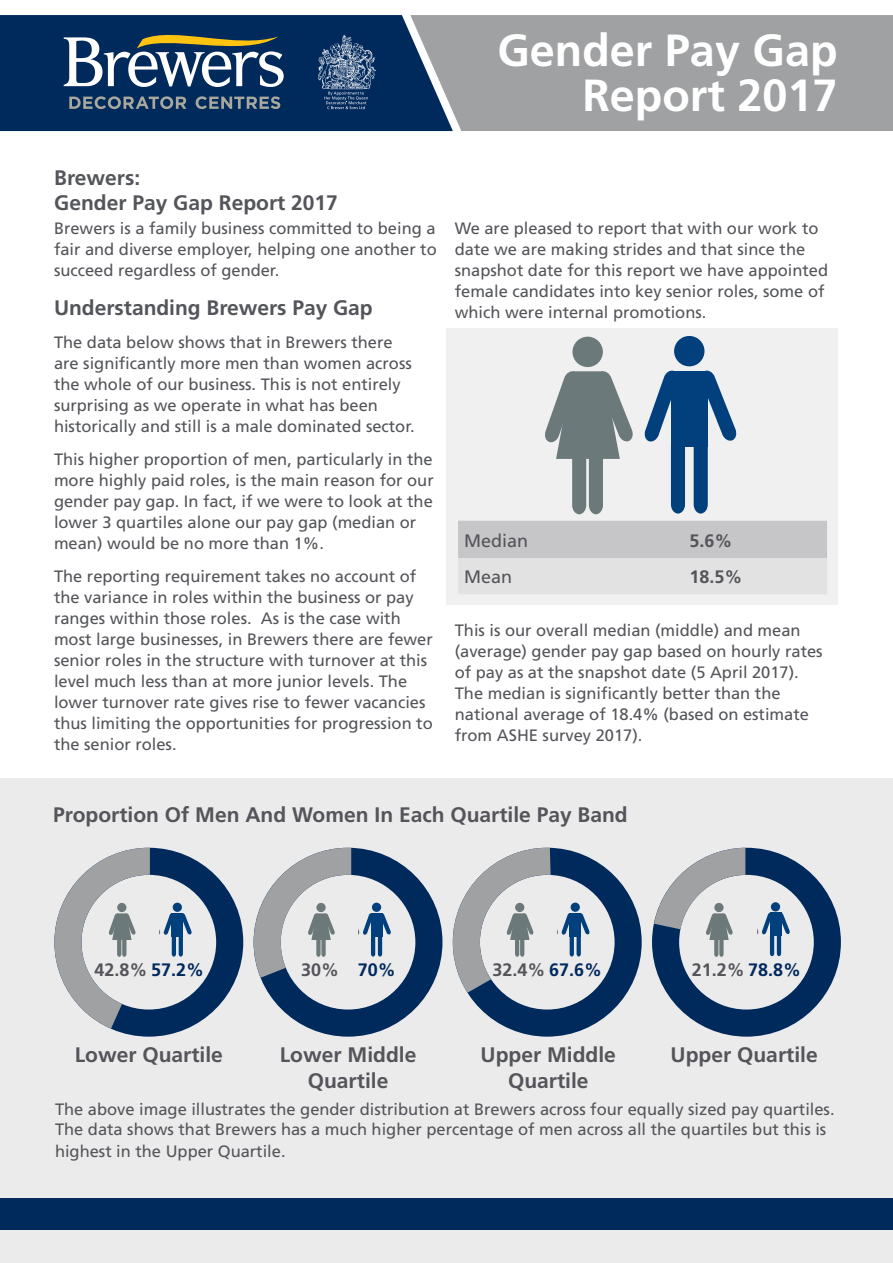
<style>
.page{position:relative;width:893px;height:1263px;background:#fff}
.page>*{position:absolute;margin:0;border:0;box-sizing:border-box;transform-origin:0 0}
.t1{font:700 45px "Frutiger";color:#fff}
.t2{font:700 21px/25.2px "Frutiger";color:#54555a;text-align:center}
.t3{font:700 18px "Frutiger";color:#54555a}
.t4{font:18px "Frutiger";color:#54555a}
.t5{font:700 18px "Frutiger";color:#00295c}
.t6{font:16.5px/21px "Frutiger";color:#54555a}
.s1{color:#00295c}
</style>
<div class="page">
<div style="left:446px;top:328px;width:391px;height:276px;background:#f1f0f1"></div>
<div style="left:0;top:15px;width:410px;height:116px;background:#00295c"></div>
<svg style="left:69px;top:96px;width:117px;height:13px;background:#4c6279"></svg>
<svg style="left:196px;top:96px;width:84px;height:13px"></svg>
<svg style="left:64px;top:31px;width:220px;height:56px"></svg>
<img style="left:318px;top:34px;width:59px;height:56px">
<svg style="left:324px;top:92px;width:44px;height:17px"></svg>
<div style="left:410px;top:15px;width:483px;height:116px;background:#9fa1a3"></div>
<div style="left:572px;top:337px;width:31px;height:30px;background:#6c797a;border-radius:50%"></div>
<svg style="left:545px;top:371px;width:88px;height:143px"></svg>
<svg style="left:644px;top:370px;width:41px;height:144px"></svg>
<svg style="left:694px;top:370px;width:42px;height:144px"></svg>
<div style="left:674px;top:336px;width:30px;height:30px;background:#01407c;border-radius:50%"></div>
<div style="left:671px;top:371px;width:37px;height:75px;background:#01407c"></div>
<svg style="left:458px;top:521px;width:369px;height:73px"></svg>
<div style="left:0;top:778px;width:893px;height:485px;background:#ecebec"></div>
<div style="left:0;top:1199px;width:893px;height:31px;background:#00295c"></div>
<svg style="left:54px;top:848px;width:189px;height:189px"></svg>
<div style="left:173px;top:903px;width:9px;height:9px;background:#01407c;border-radius:50%"></div>
<div style="left:172px;top:913px;width:11px;height:23px;background:#01407c"></div>
<svg style="left:254px;top:848px;width:188px;height:189px"></svg>
<div style="left:372px;top:903px;width:9px;height:9px;background:#01407c;border-radius:50%"></div>
<div style="left:371px;top:913px;width:11px;height:23px;background:#01407c"></div>
<svg style="left:453px;top:848px;width:189px;height:189px"></svg>
<svg style="left:652px;top:848px;width:189px;height:189px"></svg>
<div style="left:771px;top:902px;width:9px;height:9px;background:#01407c;border-radius:50%"></div>
<div style="left:770px;top:913px;width:11px;height:23px;background:#01407c"></div>
<p class="t1" style="left:497px;top:24px;width:342px">Gender Pay Gap</p>
<p class="t1" style="left:582px;top:69px;width:257px">Report 2017</p>
<p class="t2" style="left:54px;top:165px;width:87px">Brewers:</p>
<p class="t2" style="left:54px;top:190px;width:285px">Gender Pay Gap Report 2017</p>
<p class="t6" style="left:54px;top:218px;width:384px;text-align:justify">Brewers is a family business committed to being a fair and diverse employer, helping one another to succeed regardless of gender.</p>
<p class="t2" style="left:54px;top:295px;width:320px">Understanding Brewers Pay Gap</p>
<p class="t6" style="left:54px;top:332px;width:362px">The data below shows that in Brewers there are significantly more men than women across the whole of our business. This is not entirely surprising as we operate in what has been historically and still is a male dominated sector.</p>
<p class="t6" style="left:54px;top:449px;width:381px">This higher proportion of men, particularly in the more highly paid roles, is the main reason for our gender pay gap. In fact, if we were to look at the lower 3 quartiles alone our pay gap (median or mean) would be no more than 1%.</p>
<p class="t6" style="left:54px;top:566px;width:380px">The reporting requirement takes no account of the variance in roles within the business or pay ranges within those roles. As is the case with most large businesses, in Brewers there are fewer senior roles in the structure with turnover at this level much less than at more junior levels. The lower turnover rate gives rise to fewer vacancies thus limiting the opportunities for progression to the senior roles.</p>
<p class="t6" style="left:455px;top:218px;width:375px">We are pleased to report that with our work to date we are making strides and that since the snapshot date for this report we have appointed female candidates into key senior roles, some of which were internal promotions.</p>
<p class="t4" style="left:464px;top:530px;width:66px">Median</p>
<p class="t3" style="left:690px;top:530px;width:45px">5.6%</p>
<p class="t4" style="left:464px;top:566px;width:50px">Mean</p>
<p class="t3" style="left:690px;top:566px;width:55px">18.5%</p>
<p class="t6" style="left:455px;top:620px;width:369px">This is our overall median (middle) and mean (average) gender pay gap based on hourly rates of pay as at the snapshot date (5 April 2017).<br>The median is significantly better than the national average of 18.4% (based on estimate from ASHE survey 2017).</p>
<p class="t2" style="left:53px;top:802px;width:576px">Proportion Of Men And Women In Each Quartile Pay Band</p>
<p class="t3" style="left:95px;top:959px;width:111px">42.8% <span class="s1">57.2%</span></p>
<p class="t3" style="left:301px;top:959px;width:40px">30%</p>
<p class="t5" style="left:358px;top:959px;width:40px">70%</p>
<p class="t3" style="left:492px;top:959px;width:111px">32.4% <span class="s1">67.6%</span></p>
<p class="t3" style="left:692px;top:959px;width:111px">21.2% <span class="s1">78.8%</span></p>
<p class="t2" style="left:75px;top:1042px;width:150px">Lower Quartile</p>
<p class="t2" style="left:280px;top:1042px;width:138px">Lower Middle<br>Quartile</p>
<p class="t2" style="left:481px;top:1042px;width:137px">Upper Middle<br>Quartile</p>
<p class="t2" style="left:671px;top:1042px;width:149px">Upper Quartile</p>
<p class="t6" style="left:55px;top:1099px;width:781px;line-height:19.8px">The above image illustrates the gender distribution at Brewers across four equally sized pay quartiles.<br>The data shows that Brewers has a much higher percentage of men across all the quartiles but this is</p>
<p class="t6" style="left:55px;top:1140px;width:232px">highest in the Upper Quartile.</p>
</div>
